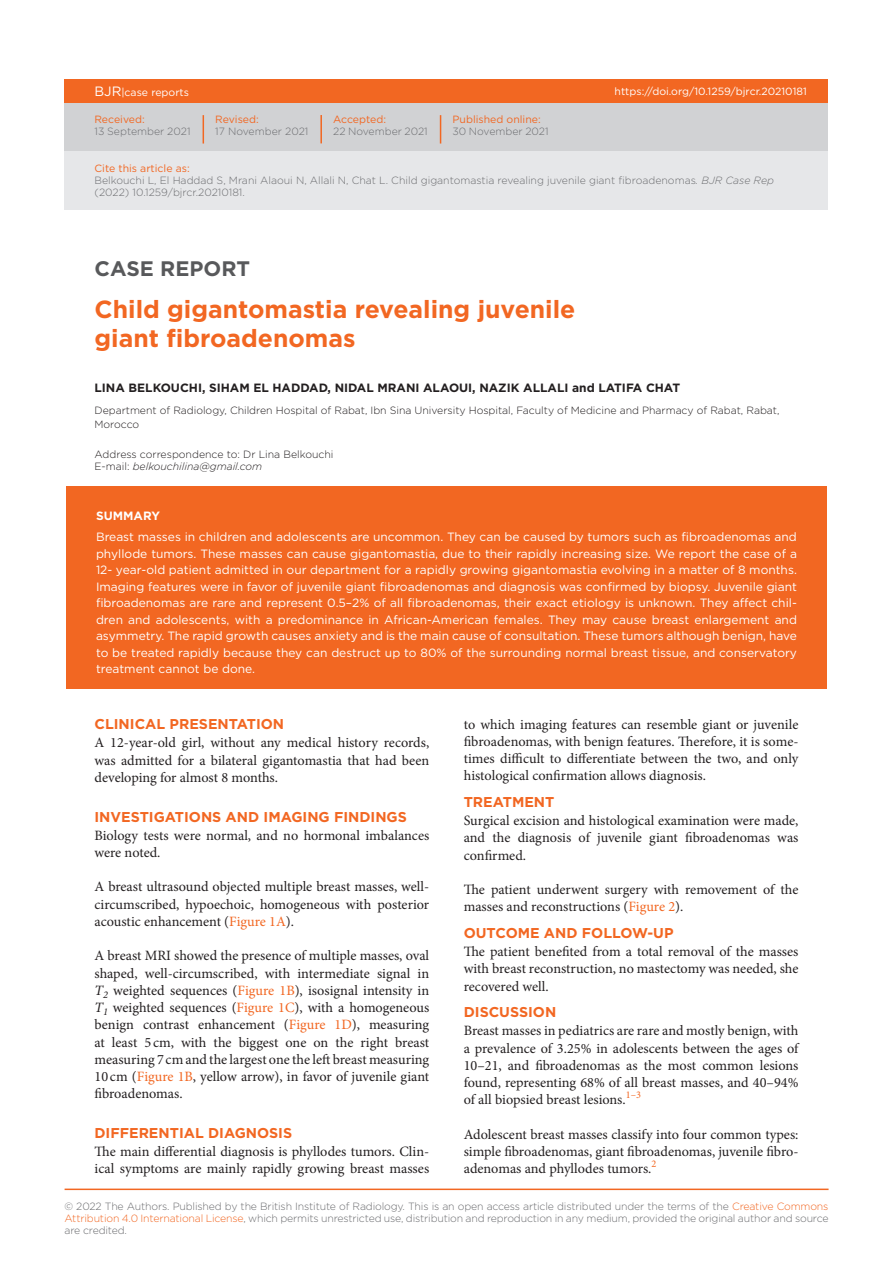
<style>
.page{position:relative;width:893px;height:1263px;background:#fff}
.page>*{position:absolute;margin:0;border:0;box-sizing:border-box;transform-origin:0 0}
.t1{font:700 24.75px/29.2px "Gotham";color:#f26722}
.t2{font:700 21px "Gotham";color:#58595b}
.t3{font:14.25px/17.2px "Minion Pro";letter-spacing:-.005em;color:#231f20;text-align:justify}
.t4{font:700 14.25px "Gotham";color:#f26722}
.t5{font:12px/16.5px "Gotham";color:#fff;text-align:justify}
.t6{font:700 12px "Gotham";color:#231f20}
.t7{font:700 12px "Gotham";color:#fff}
.t8{font:300 10.5px/12px "Gotham";color:#6c6d70;text-align:justify}
.t9{font:300 10.5px/13.5px "Gotham";letter-spacing:-.005em;color:#231f20}
.t10{font:10.5px "Gotham";color:#fff}
.t11{font:10.5px "Gotham";color:#f26722}
.s1{font-size:13.5px}
.s2{font-weight:400;color:#f26722}
.s3{font-style:italic}
.s4{color:#f26722}
</style>
<div class="page">
<div style="left:64px;top:79px;width:764px;height:24px;background:#f26722"></div>
<hr style="left:65px;top:1188px;width:763px;height:2px;background:#f26722">
<div style="left:64px;top:135px;width:764px;height:75px;background:#e6e7e9"></div>
<div style="left:64px;top:103px;width:764px;height:47px;background:#d1d2d4"></div>
<hr style="left:320px;top:115px;width:2px;height:28px;background:#f26722">
<svg style="left:203px;top:115px;width:1px;height:29px"></svg>
<svg style="left:440px;top:115px;width:1px;height:29px"></svg>
<div style="left:66px;top:486px;width:761px;height:203px;background:#f26722"></div>
<p class="t10" style="left:94px;top:85px;width:96px"><span class="s1">BJR</span>|case reports</p>
<p class="t11" style="left:94px;top:113px;width:52px">Received:</p>
<p class="t8" style="left:94px;top:125px;width:98px">13 September 2021</p>
<p class="t11" style="left:215px;top:113px;width:45px">Revised:</p>
<p class="t8" style="left:215px;top:125px;width:95px">17 November 2021</p>
<p class="t11" style="left:333px;top:113px;width:54px">Accepted:</p>
<p class="t8" style="left:333px;top:125px;width:96px">22 November 2021</p>
<p class="t11" style="left:453px;top:113px;width:90px">Published online:</p>
<p class="t8" style="left:453px;top:125px;width:98px">30 November 2021</p>
<p class="t10" style="left:614px;top:85px;width:194px">https://doi.org/10.1259/bjrcr.20210181</p>
<p class="t8" style="left:94px;top:162px;width:681px;text-align:left"><span class="s2">Cite this article as:<br></span>Belkouchi L, El Haddad S, Mrani Alaoui N, Allali N, Chat L. Child gigantomastia revealing juvenile giant fibroadenomas<span class="s3">. BJR Case Rep </span>(2022) 10.1259/bjrcr.20210181.</p>
<h2 class="t2" style="left:94px;top:254px;width:157px">CASE REPORT</h2>
<h1 class="t1" style="left:94px;top:294px;width:482px">Child gigantomastia revealing juvenile giant fibroadenomas</h1>
<p class="t6" style="left:94px;top:380px;width:587px">LINA BELKOUCHI, SIHAM EL HADDAD, NIDAL MRANI ALAOUI, NAZIK ALLALI and LATIFA CHAT</p>
<p class="t9" style="left:94px;top:404px;width:686px">Department of Radiology, Children Hospital of Rabat, Ibn Sina University Hospital, Faculty of Medicine and Pharmacy of Rabat, Rabat,<br>Morocco</p>
<p class="t9" style="left:94px;top:448px;width:241px;line-height:12px">Address correspondence to: Dr Lina Belkouchi<br>E-mail: <span class="s3">belkouchilina@gmail.com</span></p>
<p class="t7" style="left:96px;top:508px;width:66px">SUMMARY</p>
<p class="t5" style="left:96px;top:528px;width:702px">Breast masses in children and adolescents are uncommon. They can be caused by tumors such as fibroadenomas and phyllode tumors. These masses can cause gigantomastia, due to their rapidly increasing size. We report the case of a 12- year-old patient admitted in our department for a rapidly growing gigantomastia evolving in a matter of 8 months.<br>Imaging features were in favor of juvenile giant fibroadenomas and diagnosis was confirmed by biopsy. Juvenile giant fibroadenomas are rare and represent 0.5–2% of all fibroadenomas, their exact etiology is unknown. They affect chil&shy;dren and adolescents, with a predominance in African-American females. They may cause breast enlargement and asymmetry. The rapid growth causes anxiety and is the main cause of consultation. These tumors although benign, have to be treated rapidly because they can destruct up to 80% of the surrounding normal breast tissue, and conservatory treatment cannot be done.</p>
<p class="t4" style="left:94px;top:714px;width:191px">CLINICAL PRESENTATION</p>
<p class="t3" style="left:94px;top:734px;width:336px">A 12-year-old girl, without any medical history records, was admitted for a bilateral gigantomastia that had been developing for almost 8 months.</p>
<p class="t4" style="left:94px;top:807px;width:314px">INVESTIGATIONS AND IMAGING FINDINGS</p>
<p class="t3" style="left:94px;top:826px;width:336px">Biology tests were normal, and no hormonal imbalances were noted.</p>
<p class="t3" style="left:94px;top:878px;width:336px">A breast ultrasound objected multiple breast masses, well&shy;circumscribed, hypoechoic, homogeneous with posterior acoustic enhancement (<span class="s4">Figure 1A</span>).</p>
<p class="t3" style="left:94px;top:947px;width:336px">A breast MRI showed the presence of multiple masses, oval shaped, well-circumscribed, with intermediate signal in <span class="s3">T</span><sub>2</sub> weighted sequences (<span class="s4">Figure 1B</span>), isosignal intensity in <span class="s3">T</span><sub>1</sub> weighted sequences (<span class="s4">Figure 1C</span>), with a homogeneous benign contrast enhancement (<span class="s4">Figure 1D</span>), measuring at least 5 cm, with the biggest one on the right breast measuring 7 cm and the largest one the left breast measuring 10 cm (<span class="s4">Figure 1B</span>, yellow arrow), in favor of juvenile giant fibroadenomas.</p>
<p class="t4" style="left:95px;top:1123px;width:199px">DIFFERENTIAL DIAGNOSIS</p>
<p class="t3" style="left:95px;top:1143px;width:336px">The main differential diagnosis is phyllodes tumors. Clin&shy;ical symptoms are mainly rapidly growing breast masses</p>
<p class="t3" style="left:464px;top:716px;width:336px">to which imaging features can resemble giant or juvenile fibroadenomas, with benign features. Therefore, it is some&shy;times difficult to differentiate between the two, and only histological confirmation allows diagnosis.</p>
<p class="t4" style="left:464px;top:793px;width:92px">TREATMENT</p>
<p class="t3" style="left:464px;top:812px;width:336px">Surgical excision and histological examination were made, and the diagnosis of juvenile giant fibroadenomas was confirmed.</p>
<p class="t3" style="left:464px;top:881px;width:336px">The patient underwent surgery with removement of the masses and reconstructions (<span class="s4">Figure 2</span>).</p>
<p class="t4" style="left:464px;top:923px;width:211px">OUTCOME AND FOLLOW-UP</p>
<p class="t3" style="left:464px;top:943px;width:336px">The patient benefited from a total removal of the masses with breast reconstruction, no mastectomy was needed, she recovered well.</p>
<p class="t4" style="left:464px;top:1003px;width:94px">DISCUSSION</p>
<p class="t3" style="left:464px;top:1022px;width:336px">Breast masses in pediatrics are rare and mostly benign, with a prevalence of 3.25% in adolescents between the ages of 10–21, and fibroadenomas as the most common lesions found, representing 68% of all breast masses, and 40–94% of all biopsied breast lesions.<sup>1–3</sup></p>
<p class="t3" style="left:464px;top:1125px;width:336px">Adolescent breast masses classify into four common types: simple fibroadenomas, giant fibroadenomas, juvenile fibro&shy;adenomas and phyllodes tumors.<sup>2</sup></p>
<p class="t8" style="left:64px;top:1200px;width:765px">© 2022 The Authors. Published by the British Institute of Radiology. This is an open access article distributed under the terms of the <span class="s4">Creative Commons Attribution 4.0 International License</span>, which permits unrestricted use, distribution and reproduction in any medium, provided the original author and source are credited.</p>
</div>
